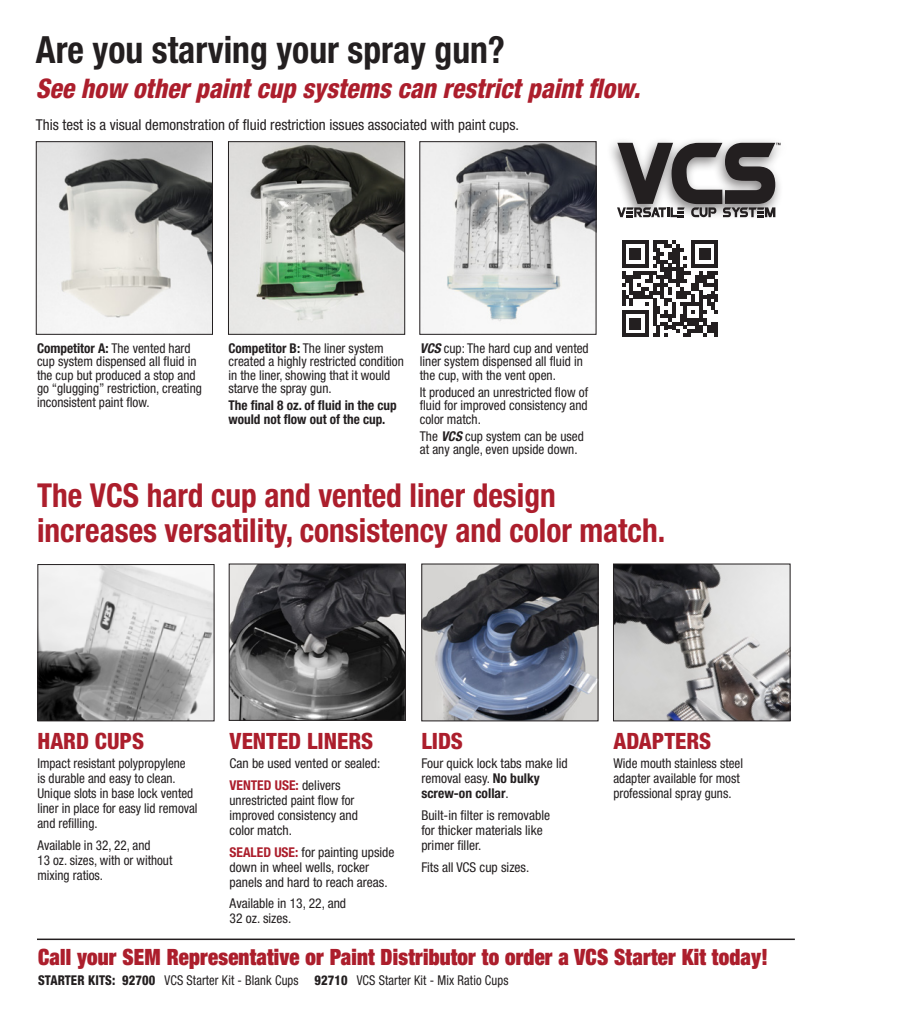
<style>
.page{position:relative;width:918px;height:1016px;background:#fff}
.page>*{position:absolute;margin:0;border:0;box-sizing:border-box;transform-origin:0 0}
.t1{font:700 condensed 37.5px "Helvetica Neue LT Std";color:#231f20;scale:.95 1}
.t2{font:700 condensed 33px/34.5px "Helvetica Neue LT Std";color:#ac1e2c;scale:.95 1}
.t3{font:italic 800 condensed 27px "Helvetica Neue LT Std";color:#ac1e2c;scale:.95 1}
.t4{font:900 condensed 22.5px "Helvetica Neue LT Std";letter-spacing:.01em;color:#ac1e2c;scale:.93 1}
.t5{font:800 condensed 22.5px "Helvetica Neue LT Std";color:#ac1e2c}
.t6{font:condensed 15px "Helvetica Neue LT Std";color:#231f20}
.t7{font:condensed 13.5px/15px "Helvetica Neue LT Std";color:#231f20}
.t8{font:condensed 13.5px "Helvetica Neue LT Std";color:#231f20;scale:.93 1}
.t9{font:700 condensed 13.5px/13.5px "Helvetica Neue LT Std";color:#231f20}
.s1{font-weight:700}
.s2{font-weight:700;font-style:italic}
.s3{font-weight:700;color:#ac1e2c}
.s4{font-weight:800}
</style>
<div class="page">
<img style="left:38px;top:143px;width:173px;height:189px">
<div style="left:36px;top:141px;width:177px;height:193px;border:1px solid #231f20"></div>
<img style="left:230px;top:143px;width:173px;height:189px">
<div style="left:228px;top:141px;width:177px;height:193px;border:1px solid #231f20"></div>
<img style="left:421px;top:143px;width:173px;height:188px">
<div style="left:419px;top:141px;width:177px;height:193px;border:1px solid #231f20"></div>
<img style="left:39px;top:566px;width:173px;height:153px">
<div style="left:37px;top:564px;width:177px;height:157px;border:1px solid #231f20"></div>
<img style="left:231px;top:565px;width:173px;height:153px">
<div style="left:229px;top:563px;width:177px;height:157px;border:1px solid #231f20"></div>
<img style="left:423px;top:565px;width:173px;height:154px">
<div style="left:421px;top:563px;width:177px;height:158px;border:1px solid #231f20"></div>
<img style="left:615px;top:565px;width:173px;height:154px">
<div style="left:613px;top:563px;width:177px;height:158px;border:1px solid #231f20"></div>
<svg style="left:622px;top:240px;width:96px;height:97px"></svg>
<div style="left:606px;top:137px;width:182px;height:83px;background:#231f20;opacity:.55"></div>
<svg style="left:617px;top:143px;width:163px;height:74px"></svg>
<hr style="left:37px;top:938px;width:758px;height:1px;background:#231f20">
<h1 class="t1" style="left:36px;top:27px;width:495px">Are you starving your spray gun?</h1>
<h3 class="t3" style="left:36px;top:72px;width:637px">See how other paint cup systems can restrict paint flow.</h3>
<p class="t6" style="left:36px;top:116px;width:485px">This test is a visual demonstration of fluid restriction issues associated with paint cups.</p>
<p class="t7" style="left:37px;top:341px;width:166px;line-height:13.5px"><span class="s1">Competitor A:</span> The vented hard cup system dispensed all fluid in the cup but produced a stop and go “glugging” restriction, creating inconsistent paint flow.</p>
<p class="t7" style="left:228px;top:341px;width:177px;line-height:13.5px"><span class="s1">Competitor B:</span> The liner system created a highly restricted condition in the liner, showing that it would starve the spray gun.</p>
<p class="t9" style="left:228px;top:398px;width:170px">The final 8 oz. of fluid in the cup would not flow out of the cup.</p>
<p class="t7" style="left:420px;top:341px;width:170px;line-height:13.5px"><span class="s2">VCS</span> cup: The hard cup and vented liner system dispensed all fluid in the cup, with the vent open.</p>
<p class="t7" style="left:420px;top:385px;width:170px;line-height:13.5px;text-align:justify">It produced an unrestricted flow of fluid for improved consistency and color match.</p>
<p class="t7" style="left:420px;top:429px;width:166px;line-height:13.5px">The <span class="s2">VCS</span> cup system can be used at any angle, even upside down.</p>
<h2 class="t2" style="left:37px;top:477px;width:663px">The VCS hard cup and vented liner design increases versatility, consistency and color match.</h2>
<h3 class="t5" style="left:37px;top:726px;width:108px">HARD CUPS</h3>
<h3 class="t5" style="left:230px;top:726px;width:145px">VENTED LINERS</h3>
<h3 class="t5" style="left:421px;top:726px;width:43px">LIDS</h3>
<h3 class="t5" style="left:613px;top:726px;width:99px">ADAPTERS</h3>
<p class="t7" style="left:613px;top:755px;width:131px">Wide mouth stainless steel adapter available for most professional spray guns.</p>
<p class="t7" style="left:230px;top:752px;width:152px;line-height:21.8px">Can be used vented or sealed:<br><span class="s3">VENTED USE:</span> delivers</p>
<p class="t7" style="left:230px;top:792px;width:130px">unrestricted paint flow for improved consistency and color match.</p>
<p class="t7" style="left:230px;top:844px;width:166px"><span class="s3">SEALED USE:</span> for painting upside down in wheel wells, rocker panels and hard to reach areas.</p>
<p class="t7" style="left:230px;top:895px;width:118px">Available in 13, 22, and<br>32 oz. sizes.</p>
<p class="t7" style="left:37px;top:755px;width:162px">Impact resistant polypropylene<br>is durable and easy to clean.<br>Unique slots in base lock vented liner in place for easy lid removal and refilling.</p>
<p class="t7" style="left:37px;top:837px;width:136px">Available in 32, 22, and<br>13 oz. sizes, with or without mixing ratios.</p>
<p class="t7" style="left:421px;top:755px;width:148px">Four quick lock tabs make lid removal easy. <span class="s1">No bulky screw-on collar</span>.</p>
<p class="t7" style="left:421px;top:807px;width:130px">Built-in filter is removable for thicker materials like primer filler.</p>
<p class="t7" style="left:421px;top:859px;width:109px">Fits all VCS cup sizes.</p>
<h3 class="t4" style="left:38px;top:941px;width:787px">Call your SEM Representative or Paint Distributor to order a VCS Starter Kit today!</h3>
<p class="t8" style="left:38px;top:972px;width:507px"><span class="s4">STARTER KITS: 92700</span> VCS Starter Kit - Blank Cups <span class="s4">92710</span> VCS Starter Kit - Mix Ratio Cups</p>
</div>
